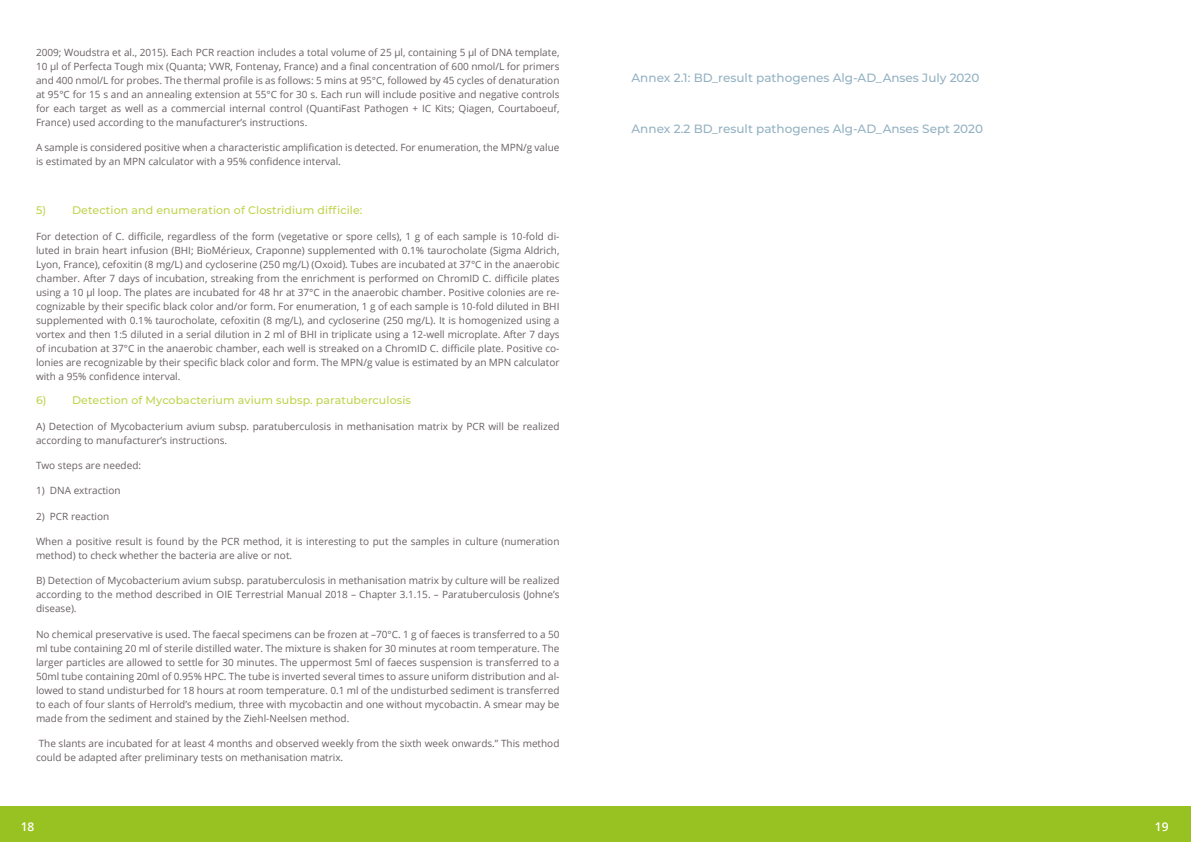
<style>
.page{position:relative;width:1191px;height:842px;background:#fff}
.page>*{position:absolute;margin:0;border:0;box-sizing:border-box;transform-origin:0 0}
.t1{font:500 12px "Montserrat";color:#93b1c2}
.t2{font:600 12px "Open Sans";color:#fff}
.t3{font:500 11px "Montserrat";letter-spacing:.01em;color:#c0d34e}
.t4{font:10px/14px "Open Sans";color:#696064;text-align:justify}
</style>
<div class="page">
<div style="left:0;top:806px;width:1191px;height:35px;background:#98c222"></div>
<p class="t4" style="left:36px;top:45px;width:525px">2009; Woudstra et al., 2015). Each PCR reaction includes a total volume of 25 μl, containing 5 μl of DNA template, 10 μl of Perfecta Tough mix (Quanta; VWR, Fontenay, France) and a final concentration of 600 nmol/L for primers and 400 nmol/L for probes. The thermal profile is as follows: 5 mins at 95°C, followed by 45 cycles of denaturation at 95°C for 15 s and an annealing extension at 55°C for 30 s. Each run will include positive and negative controls for each target as well as a commercial internal control (QuantiFast Pathogen + IC Kits; Qiagen, Courtaboeuf, France) used according to the manufacturer’s instructions.</p>
<p class="t4" style="left:36px;top:140px;width:525px">A sample is considered positive when a characteristic amplification is detected. For enumeration, the MPN/g value is estimated by an MPN calculator with a 95% confidence interval.</p>
<p class="t3" style="left:36px;top:203px;width:328px">5) Detection and enumeration of Clostridium difficile:</p>
<p class="t4" style="left:36px;top:229px;width:525px">For detection of C. difficile, regardless of the form (vegetative or spore cells), 1 g of each sample is 10-fold di&shy;luted in brain heart infusion (BHI; BioMérieux, Craponne) supplemented with 0.1% taurocholate (Sigma Aldrich, Lyon, France), cefoxitin (8 mg/L) and cycloserine (250 mg/L) (Oxoid). Tubes are incubated at 37°C in the anaerobic chamber. After 7 days of incubation, streaking from the enrichment is performed on ChromID C. difficile plates using a 10 μl loop. The plates are incubated for 48 hr at 37°C in the anaerobic chamber. Positive colonies are re&shy;cognizable by their specific black color and/or form. For enumeration, 1 g of each sample is 10-fold diluted in BHI supplemented with 0.1% taurocholate, cefoxitin (8 mg/L), and cycloserine (250 mg/L). It is homogenized using a vortex and then 1:5 diluted in a serial dilution in 2 ml of BHI in triplicate using a 12-well microplate. After 7 days of incubation at 37°C in the anaerobic chamber, each well is streaked on a ChromID C. difficile plate. Positive co&shy;lonies are recognizable by their specific black color and form. The MPN/g value is estimated by an MPN calculator with a 95% confidence interval.</p>
<p class="t3" style="left:36px;top:393px;width:376px">6) Detection of Mycobacterium avium subsp. paratuberculosis</p>
<p class="t4" style="left:36px;top:419px;width:525px">A) Detection of Mycobacterium avium subsp. paratuberculosis in methanisation matrix by PCR will be realized according to manufacturer’s instructions.</p>
<p class="t4" style="left:36px;top:458px;width:107px">Two steps are needed:</p>
<p class="t4" style="left:36px;top:483px;width:86px">1) DNA extraction</p>
<p class="t4" style="left:36px;top:509px;width:75px">2) PCR reaction</p>
<p class="t4" style="left:36px;top:534px;width:525px">When a positive result is found by the PCR method, it is interesting to put the samples in culture (numeration method) to check whether the bacteria are alive or not.</p>
<p class="t4" style="left:36px;top:573px;width:525px">B) Detection of Mycobacterium avium subsp. paratuberculosis in methanisation matrix by culture will be realized according to the method described in OIE Terrestrial Manual 2018 – Chapter 3.1.15. – Paratuberculosis (Johne’s disease).</p>
<p class="t4" style="left:36px;top:627px;width:525px">No chemical preservative is used. The faecal specimens can be frozen at –70°C. 1 g of faeces is transferred to a 50 ml tube containing 20 ml of sterile distilled water. The mixture is shaken for 30 minutes at room temperature. The larger particles are allowed to settle for 30 minutes. The uppermost 5ml of faeces suspension is transferred to a 50ml tube containing 20ml of 0.95% HPC. The tube is inverted several times to assure uniform distribution and al&shy;lowed to stand undisturbed for 18 hours at room temperature. 0.1 ml of the undisturbed sediment is transferred to each of four slants of Herrold’s medium, three with mycobactin and one without mycobactin. A smear may be made from the sediment and stained by the Ziehl-Neelsen method.</p>
<p class="t4" style="left:36px;top:736px;width:525px">The slants are incubated for at least 4 months and observed weekly from the sixth week onwards.” This method could be adapted after preliminary tests on methanisation matrix.</p>
<p class="t1" style="left:631px;top:69px;width:349px">Annex 2.1: BD_result pathogenes Alg-AD_Anses July 2020</p>
<p class="t1" style="left:631px;top:120px;width:353px">Annex 2.2 BD_result pathogenes Alg-AD_Anses Sept 2020</p>
<p class="t2" style="left:21px;top:818px;width:15px">18</p>
<p class="t2" style="left:1155px;top:818px;width:15px">19</p>
</div>
